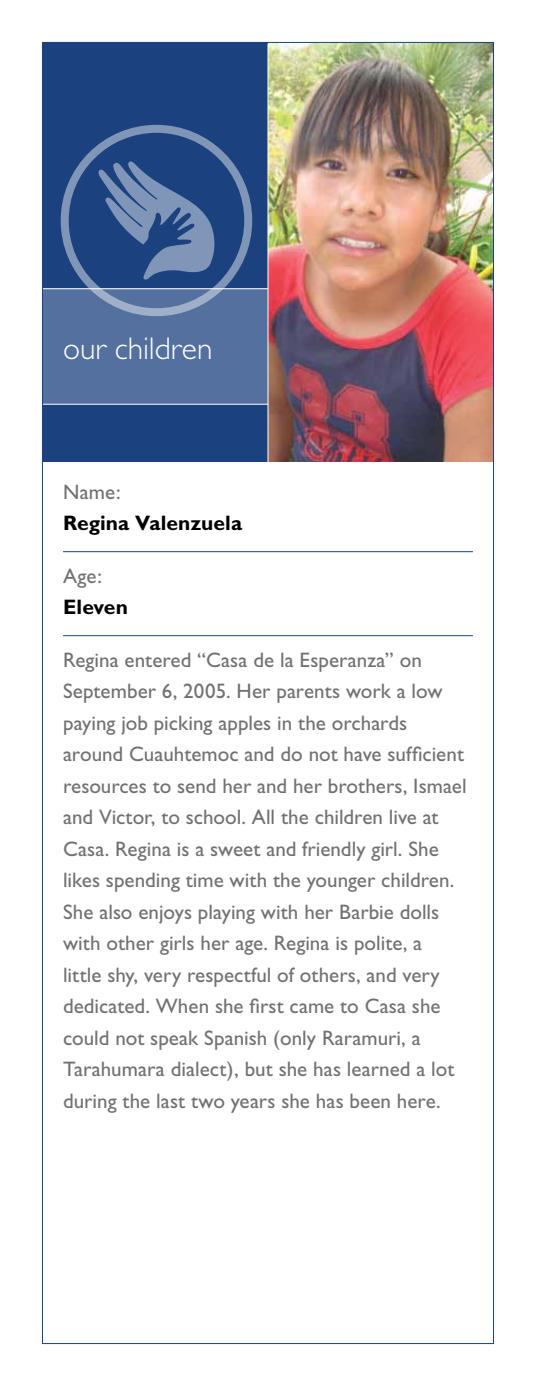
<style>
.page{position:relative;width:536px;height:1386px;background:#fff}
.page>*{position:absolute;margin:0;border:0;box-sizing:border-box;transform-origin:0 0}
.t1{font:300 31.5px "Gill Sans";color:#fff}
.t2{font:21px/31.5px "Gill Sans";color:#717073}
.t3{font:700 21px "Gill Sans";color:#000}
</style>
<div class="page">
<img style="left:268px;top:44px;width:224px;height:418px">
<div style="left:42px;top:42px;width:226px;height:420px;background:#1b427f"></div>
<div style="left:42px;top:289px;width:226px;height:115px;background:#53709e"></div>
<hr style="left:42px;top:404px;width:226px;height:1px;background:#fff">
<hr style="left:42px;top:288px;width:226px;height:1px;background:#fff">
<svg style="left:61px;top:125px;width:191px;height:191px"></svg>
<hr style="left:267px;top:44px;width:1px;height:418px;background:#fff">
<hr style="left:63px;top:551px;width:409px;height:1px;background:#1b427f">
<hr style="left:63px;top:635px;width:409px;height:1px;background:#1b427f">
<h1 class="t1" style="left:63px;top:330px;width:151px">our children</h1>
<p class="t2" style="left:63px;top:476px;width:59px">Name:</p>
<p class="t3" style="left:63px;top:511px;width:181px">Regina Valenzuela</p>
<p class="t2" style="left:63px;top:560px;width:40px">Age:</p>
<p class="t3" style="left:63px;top:595px;width:66px">Eleven</p>
<p class="t2" style="left:63px;top:644px;width:405px">Regina entered “Casa de la Esperanza” on September 6, 2005. Her parents work a low paying job picking apples in the orchards around Cuauhtemoc and do not have sufficient resources to send her and her brothers, Ismael and Victor, to school. All the children live at Casa. Regina is a sweet and friendly girl. She likes spending time with the younger children.<br>She also enjoys playing with her Barbie dolls with other girls her age. Regina is polite, a<br>little shy, very respectful of others, and very dedicated. When she first came to Casa she could not speak Spanish (only Raramuri, a Tarahumara dialect), but she has learned a lot during the last two years she has been here.</p>
</div>
